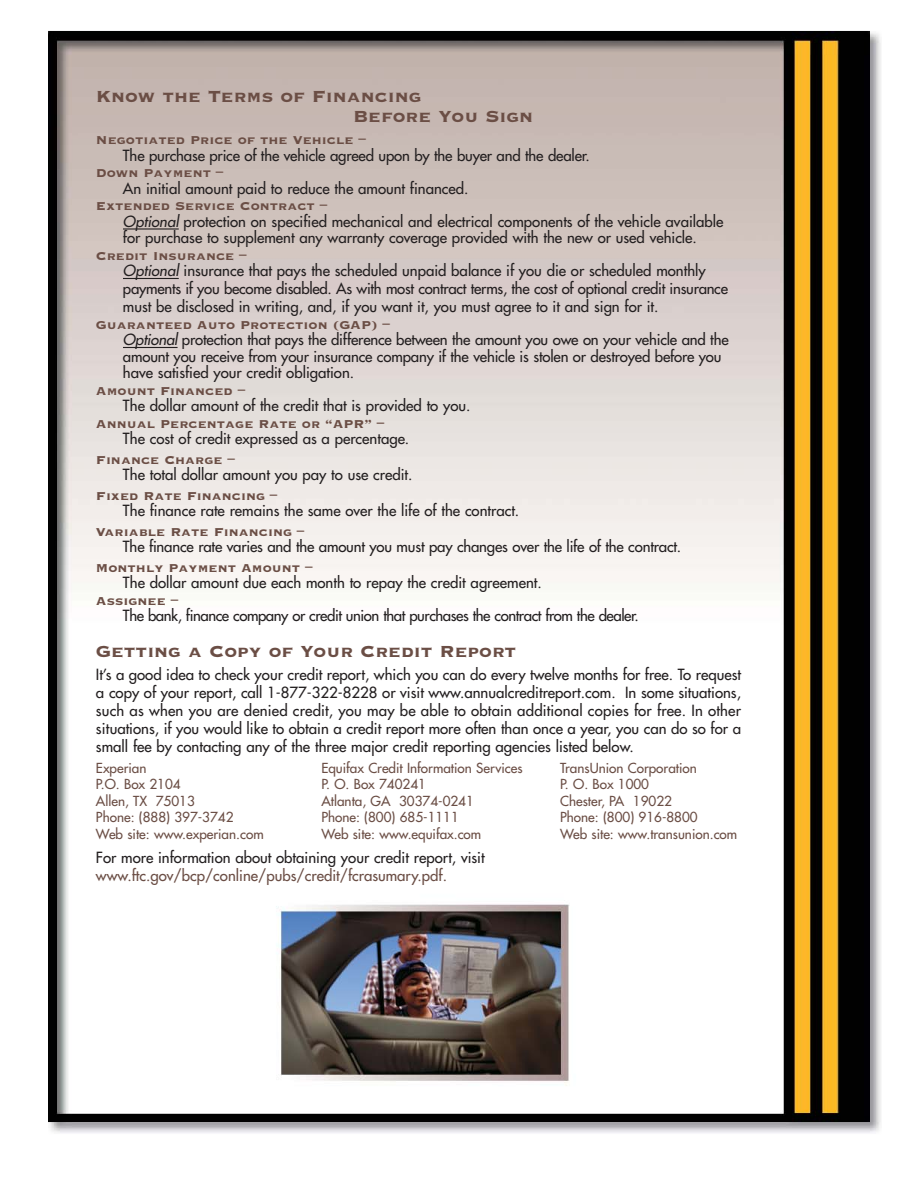
<style>
.page{position:relative;width:918px;height:1188px;background:#fff}
.page>*{position:absolute;margin:0;border:0;box-sizing:border-box;transform-origin:0 0}
.t1{font:21px/19.5px "Copperplate Thirty Three BC";color:#6b4e45}
.t2{font:15px/18px "Futura";color:#231f20}
.t3{font:15px "Copperplate Thirty Three BC";color:#6b4e45}
.t4{font:15px "Futura";letter-spacing:-.03em;color:#231f20}
.t5{font:15px "Futura";color:#6b4e45}
.t6{font:13.5px "Futura";color:#6b4e45}
.s1{font-family:"Futura"}
.s2{font-style:italic}
</style>
<div class="page">
<img style="left:48px;top:30px;width:833px;height:1103px">
<hr style="left:123px;top:228px;width:56px;height:2px;background:#231f20">
<hr style="left:123px;top:278px;width:56px;height:1px;background:#231f20">
<hr style="left:123px;top:347px;width:55px;height:1px;background:#231f20">
<h1 class="t1" style="left:353px;top:85px;width:182px;text-indent:-257px">Know the Terms of Financing<br>Before You Sign</h1>
<p class="t3" style="left:96px;top:130px;width:271px">Negotiated Price of the Vehicle <span class="s1">–</span></p>
<p class="t2" style="left:123px;top:147px;width:468px">The purchase price of the vehicle agreed upon by the buyer and the dealer.</p>
<p class="t3" style="left:96px;top:163px;width:129px">Down Payment <span class="s1">–</span></p>
<p class="t2" style="left:123px;top:180px;width:347px">An initial amount paid to reduce the amount financed.</p>
<p class="t3" style="left:96px;top:196px;width:233px">Extended Service Contract <span class="s1">–</span></p>
<p class="t2" style="left:123px;top:214px;width:602px;line-height:16.5px"><span class="s2">Optional</span> protection on specified mechanical and electrical components of the vehicle available for purchase to supplement any warranty coverage provided with the new or used vehicle.</p>
<p class="t3" style="left:96px;top:246px;width:152px">Credit Insurance <span class="s1">–</span></p>
<p class="t2" style="left:123px;top:263px;width:607px"><span class="s2">Optional</span> insurance that pays the scheduled unpaid balance if you die or scheduled monthly payments if you become disabled. As with most contract terms, the cost of optional credit insurance must be disclosed in writing, and, if you want it, you must agree to it and sign for it.</p>
<p class="t3" style="left:96px;top:315px;width:296px">Guaranteed Auto Protection (GAP) <span class="s1">–</span></p>
<p class="t2" style="left:123px;top:332px;width:607px;line-height:16.5px"><span class="s2">Optional</span> protection that pays the difference between the amount you owe on your vehicle and the amount you receive from your insurance company if the vehicle is stolen or destroyed before you have satisfied your credit obligation.</p>
<p class="t3" style="left:96px;top:381px;width:151px">Amount Financed <span class="s1">–</span></p>
<p class="t2" style="left:123px;top:398px;width:349px">The dollar amount of the credit that is provided to you.</p>
<p class="t3" style="left:96px;top:414px;width:290px">Annual Percentage Rate or “APR” <span class="s1">–</span></p>
<p class="t2" style="left:123px;top:431px;width:288px">The cost of credit expressed as a percentage.</p>
<p class="t3" style="left:96px;top:450px;width:140px">Finance Charge <span class="s1">–</span></p>
<p class="t2" style="left:123px;top:467px;width:291px">The total dollar amount you pay to use credit.</p>
<p class="t3" style="left:96px;top:486px;width:183px">Fixed Rate Financing <span class="s1">–</span></p>
<p class="t2" style="left:123px;top:503px;width:398px">The finance rate remains the same over the life of the contract.</p>
<p class="t3" style="left:96px;top:522px;width:210px">Variable Rate Financing <span class="s1">–</span></p>
<p class="t2" style="left:123px;top:539px;width:560px">The finance rate varies and the amount you must pay changes over the life of the contract.</p>
<p class="t3" style="left:96px;top:558px;width:218px">Monthly Payment Amount <span class="s1">–</span></p>
<p class="t2" style="left:123px;top:575px;width:420px">The dollar amount due each month to repay the credit agreement.</p>
<p class="t3" style="left:96px;top:591px;width:84px">Assignee <span class="s1">–</span></p>
<p class="t4" style="left:123px;top:608px;width:517px">The bank, finance company or credit union that purchases the contract from the dealer.</p>
<h1 class="t1" style="left:96px;top:640px;width:422px">Getting a Copy of Your Credit Report</h1>
<p class="t2" style="left:96px;top:666px;width:647px;text-align:justify">It’s a good idea to check your credit report, which you can do every twelve months for free. To request a copy of your report, call 1-877-322-8228 or visit www.annualcreditreport.com. In some situations, such as when you are denied credit, you may be able to obtain additional copies for free. In other situations, if you would like to obtain a credit report more often than once a year, you can do so for a small fee by contacting any of the three major credit reporting agencies listed below.</p>
<p class="t6" style="left:96px;top:761px;width:52px">Experian</p>
<p class="t6" style="left:321px;top:761px;width:203px">Equifax Credit Information Services</p>
<p class="t6" style="left:560px;top:761px;width:138px">TransUnion Corporation</p>
<p class="t6" style="left:96px;top:778px;width:86px">P.O. Box 2104</p>
<p class="t6" style="left:321px;top:778px;width:106px">P. O. Box 740241</p>
<p class="t6" style="left:560px;top:778px;width:91px">P. O. Box 1000</p>
<p class="t6" style="left:96px;top:794px;width:100px">Allen, TX 75013</p>
<p class="t6" style="left:321px;top:794px;width:154px">Atlanta, GA 30374-0241</p>
<p class="t6" style="left:560px;top:794px;width:113px">Chester, PA 19022</p>
<p class="t6" style="left:96px;top:811px;width:139px">Phone: (888) 397-3742</p>
<p class="t6" style="left:321px;top:811px;width:139px">Phone: (800) 685-1111</p>
<p class="t6" style="left:560px;top:811px;width:139px">Phone: (800) 916-8800</p>
<p class="t6" style="left:96px;top:827px;width:169px">Web site: www.experian.com</p>
<p class="t6" style="left:321px;top:827px;width:161px">Web site: www.equifax.com</p>
<p class="t6" style="left:560px;top:827px;width:179px">Web site: www.transunion.com</p>
<p class="t2" style="left:96px;top:849px;width:390px">For more information about obtaining your credit report, visit</p>
<p class="t5" style="left:96px;top:868px;width:353px">www.ftc.gov/bcp/conline/pubs/credit/fcrasumary.pdf.</p>
</div>
